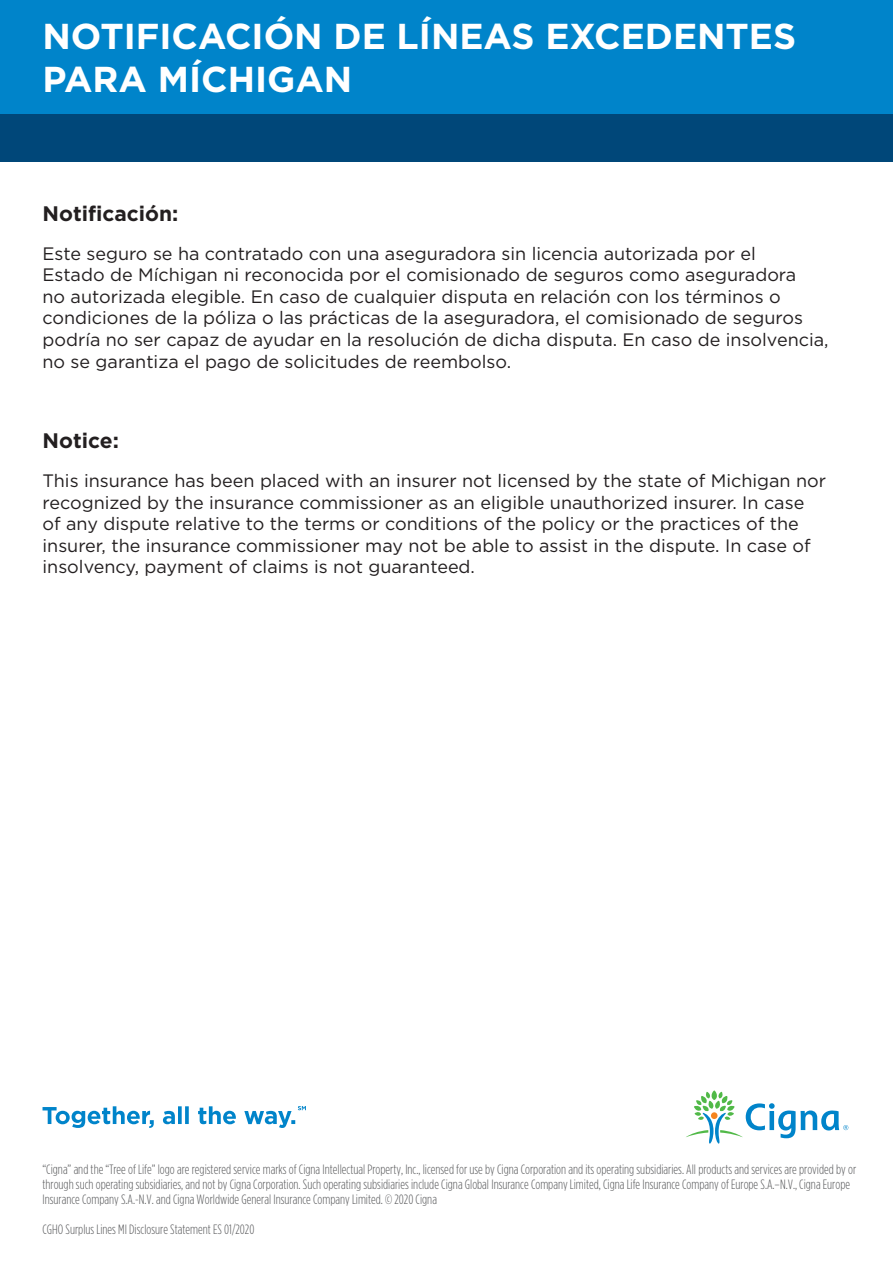
<style>
.page{position:relative;width:893px;height:1263px;background:#fff}
.page>*{position:absolute;margin:0;border:0;box-sizing:border-box;transform-origin:0 0}
.t1{font:700 36px/43.2px "Gotham";color:#fff}
.t2{font:700 21px "Gotham";color:#231f20}
.t3{font:18px/21.6px "Gotham";color:#231f20}
.t4{font:300 13.5px/15px "Gotham Condensed";color:#57585a}
</style>
<div class="page">
<svg style="left:43px;top:1106px;width:263px;height:22px"></svg>
<svg style="left:686px;top:1090px;width:162px;height:53px"></svg>
<div style="left:0;top:0;width:893px;height:114px;background:#0084ca"></div>
<div style="left:0;top:114px;width:893px;height:48px;background:#004779"></div>
<p class="t1" style="left:43px;top:14px;width:755px">NOTIFICACIÓN DE LÍNEAS EXCEDENTES<br>PARA MÍCHIGAN</p>
<p class="t2" style="left:43px;top:200px;width:137px">Notificación:</p>
<p class="t3" style="left:43px;top:242px;width:788px">Este seguro se ha contratado con una aseguradora sin licencia autorizada por el<br>Estado de Míchigan ni reconocida por el comisionado de seguros como aseguradora<br>no autorizada elegible. En caso de cualquier disputa en relación con los términos o condiciones de la póliza o las prácticas de la aseguradora, el comisionado de seguros podría no ser capaz de ayudar en la resolución de dicha disputa. En caso de insolvencia, no se garantiza el pago de solicitudes de reembolso.</p>
<p class="t2" style="left:43px;top:427px;width:78px">Notice:</p>
<p class="t3" style="left:43px;top:469px;width:785px">This insurance has been placed with an insurer not licensed by the state of Michigan nor recognized by the insurance commissioner as an eligible unauthorized insurer. In case of any dispute relative to the terms or conditions of the policy or the practices of the insurer, the insurance commissioner may not be able to assist in the dispute. In case of insolvency, payment of claims is not guaranteed.</p>
<p class="t4" style="left:43px;top:1162px;width:815px">“Cigna” and the “Tree of Life” logo are registered service marks of Cigna Intellectual Property, Inc., licensed for use by Cigna Corporation and its operating subsidiaries. All products and services are provided by or through such operating subsidiaries, and not by Cigna Corporation. Such operating subsidiaries include Cigna Global Insurance Company Limited, Cigna Life Insurance Company of Europe S.A.–N.V., Cigna Europe<br>Insurance Company S.A.-N.V. and Cigna Worldwide General Insurance Company Limited. © 2020 Cigna</p>
<p class="t4" style="left:43px;top:1222px;width:213px">CGHO Surplus Lines MI Disclosure Statement ES 01/2020</p>
</div>
